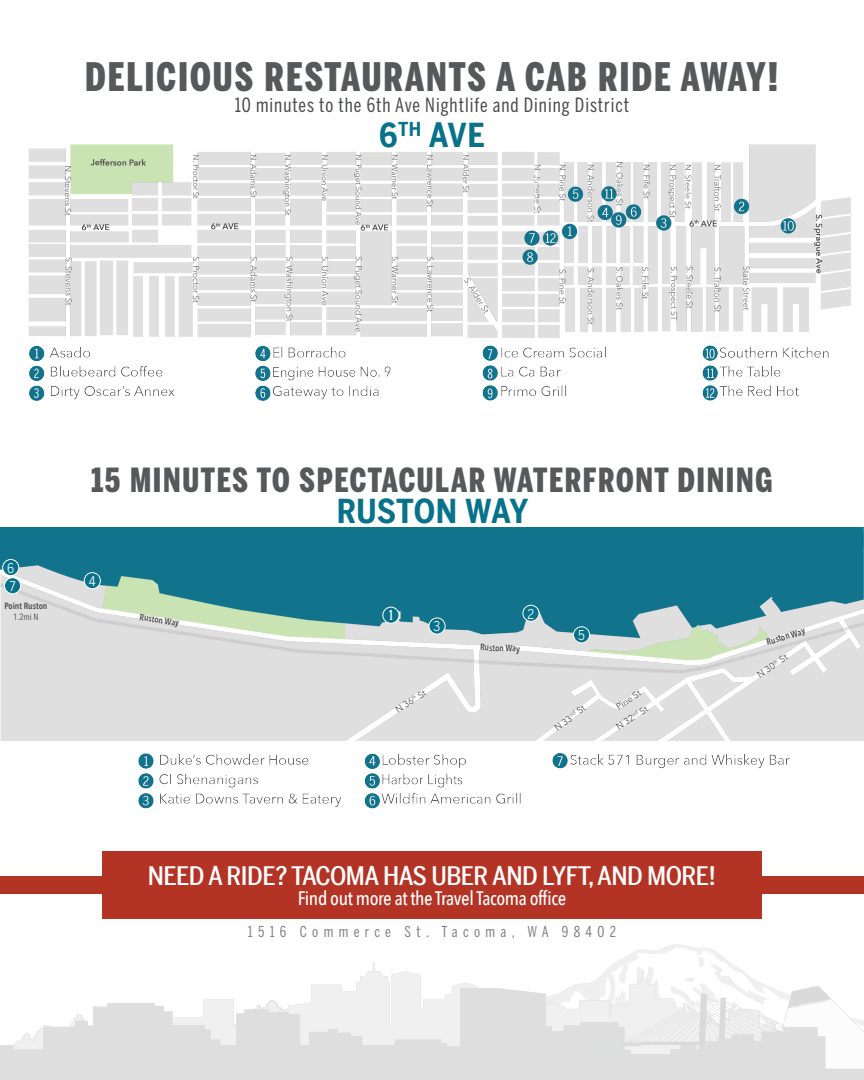
<style>
.page{position:relative;width:864px;height:1080px;background:#fff}
.page>*{position:absolute;margin:0;border:0;box-sizing:border-box;transform-origin:0 0}
.t1{font:900 39px "Benton Sans Compressed";letter-spacing:.05em;color:#57585a}
.t2{font:900 33px "Benton Sans Compressed";letter-spacing:.05em;color:#57585a}
.t3{font:700 33px "Benton Sans Condensed";letter-spacing:-.005em;color:#08728b}
.t4{font:500 25.5px "Benton Sans Condensed";letter-spacing:-.02em;color:#fff}
.t5{font:19.5px "Benton Sans Compressed";letter-spacing:.05em;color:#4b4c4d}
.t6{font:500 19.5px "Avenir Next Condensed";letter-spacing:-.02em;color:#fff}
.t7{font:15px "Benton Sans Compressed";letter-spacing:.36em;color:#808285}
.t8{font:13.5px "Benton Sans Condensed";color:#fff}
.t9{font:13.5px "Geared Slab";color:#fff}
.t10{font:600 9px "Avenir Next Condensed";color:#4b4c4d}
.t11{font:9px "Avenir Next";color:#4b4c4d}
.t12{font:9px "Avenir Next Condensed";color:#4b4c4d}
.t13{font:5.25px "Avenir Next";color:#4b4c4d}
.s1{font-size:9px}
</style>
<div class="page">
<svg style="left:311px;top:962px;width:145px;height:26px"></svg>
<svg style="left:456px;top:948px;width:365px;height:40px"></svg>
<svg style="left:0;top:988px;width:864px;height:92px;fill:#dededf"></svg>
<img style="left:587px;top:1005px;width:60px;height:47px">
<img style="left:28px;top:144px;width:823px;height:257px">
<img style="left:0;top:527px;width:864px;height:282px">
<div style="left:383px;top:607px;width:16px;height:16px;background:#08728b;border-radius:50%"></div>
<div style="left:383px;top:607px;width:16px;height:16px;border:1px solid #fff;border-radius:50%"></div>
<div style="left:84px;top:573px;width:16px;height:16px;background:#08728b;border-radius:50%"></div>
<div style="left:84px;top:572px;width:17px;height:17px;border:1px solid #fff;border-radius:50%"></div>
<div style="left:573px;top:627px;width:17px;height:16px;background:#08728b;border-radius:50%"></div>
<div style="left:573px;top:627px;width:17px;height:16px;border:1px solid #fff;border-radius:50%"></div>
<div style="left:429px;top:618px;width:16px;height:16px;background:#08728b;border-radius:50%"></div>
<div style="left:429px;top:618px;width:16px;height:16px;border:1px solid #fff;border-radius:50%"></div>
<div style="left:523px;top:605px;width:16px;height:16px;background:#08728b;border-radius:50%"></div>
<div style="left:523px;top:605px;width:16px;height:17px;border:1px solid #fff;border-radius:50%"></div>
<div style="left:3px;top:560px;width:16px;height:16px;background:#08728b;border-radius:50%"></div>
<div style="left:3px;top:559px;width:16px;height:17px;border:1px solid #fff;border-radius:50%"></div>
<div style="left:4px;top:578px;width:17px;height:16px;background:#08728b;border-radius:50%"></div>
<div style="left:4px;top:578px;width:17px;height:16px;border:1px solid #fff;border-radius:50%"></div>
<div style="left:102px;top:852px;width:660px;height:67px;background:#b33325"></div>
<div style="left:0;top:876px;width:864px;height:18px;background:#b33325"></div>
<svg style="left:395px;top:697px;width:19px;height:16px"></svg>
<svg style="left:554px;top:705px;width:32px;height:26px"></svg>
<p class="t1" style="left:85px;top:52px;width:695px">DELICIOUS RESTAURANTS A CAB RIDE AWAY!</p>
<p class="t5" style="left:235px;top:93px;width:396px">10 minutes to the 6th Ave Nightlife and Dining District</p>
<p class="t3" style="left:379px;top:111px;width:107px">6<sup>TH</sup> AVE</p>
<p class="t8" style="left:7px;top:558px;width:9px">6</p>
<p class="t8" style="left:9px;top:577px;width:8px">7</p>
<p class="t10" style="left:4px;top:598px;width:45px">Point Ruston</p>
<p class="t12" style="left:13px;top:609px;width:27px">1.2mi N</p>
<p class="t2" style="left:91px;top:459px;width:683px">15 MINUTES TO SPECTACULAR WATERFRONT DINING</p>
<p class="t8" style="left:89px;top:572px;width:8px">4</p>
<p class="t10" style="left:141px;top:609px;width:41px;rotate:9deg">Ruston Way</p>
<p class="t3" style="left:337px;top:487px;width:193px">RUSTON WAY</p>
<p class="t9" style="left:389px;top:607px;width:5px">1</p>
<p class="t8" style="left:434px;top:617px;width:8px">3</p>
<p class="t13" style="left:409px;top:695px;width:16px;rotate:-34deg">th <span class="s1">St</span></p>
<p class="t8" style="left:527px;top:604px;width:8px">2</p>
<p class="t10" style="left:480px;top:639px;width:41px;rotate:2deg">Ruston Way</p>
<p class="t8" style="left:578px;top:626px;width:8px">5</p>
<p class="t11" style="left:613px;top:701px;width:29px;rotate:-34deg">Pine St</p>
<p class="t11" style="left:613px;top:721px;width:38px;rotate:-34deg">N 32<sup>nd</sup> St</p>
<p class="t10" style="left:764px;top:635px;width:41px;rotate:-17deg">Ruston Way</p>
<p class="t11" style="left:754px;top:669px;width:36px;rotate:-34deg">N 30<sup>th</sup> St</p>
<p class="t4" style="left:148px;top:858px;width:570px">NEED A RIDE? TACOMA HAS UBER AND LYFT, AND MORE!</p>
<p class="t6" style="left:298px;top:887px;width:270px">Find out more at the Travel Tacoma office</p>
<p class="t7" style="left:248px;top:923px;width:370px">1516 Commerce St. Tacoma, WA 98402</p>
</div>
